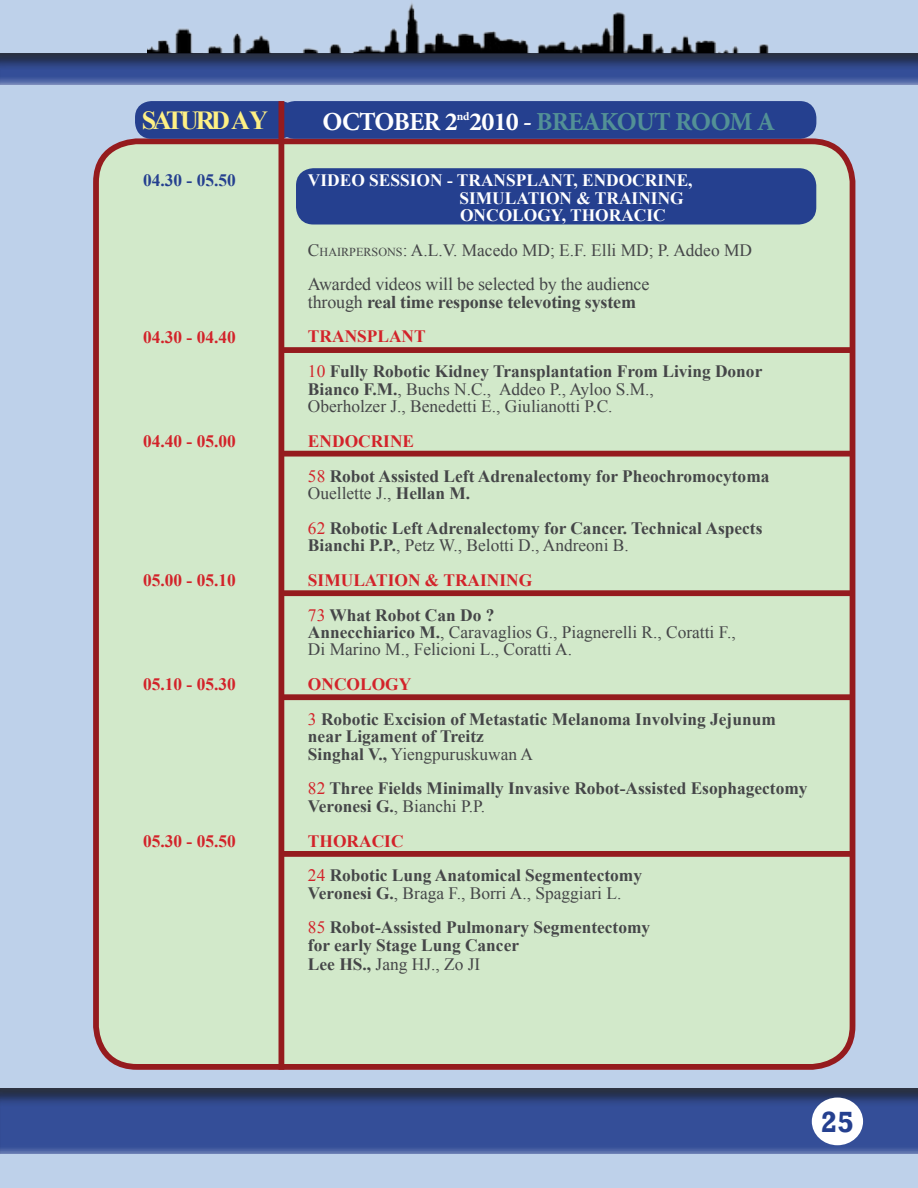
<style>
.page{position:relative;width:918px;height:1188px;background:#bed1ea}
.page>*{position:absolute;margin:0;border:0;box-sizing:border-box;transform-origin:0 0}
.t1{font:700 30px "Rockwell";color:#25408f}
.t2{font:700 26.1px "Minion Pro";letter-spacing:-.03em;color:#fff}
.t3{font:700 26.1px "Times New Roman";letter-spacing:-.13em;color:#fef084}
.t4{font:18px/17.4px "Times New Roman";letter-spacing:-.01em;color:#454648}
.t5{font:700 17.4px/34.8px "Times New Roman";color:#454648}
.t6{font:17.4px/17.4px "Times New Roman";color:#454648}
.t7{font:700 17.4px/17.4px "Times New Roman";color:#fff}
.t8{font:700 17.4px "Times New Roman";color:#d2232a}
.t9{font:700 17.4px "Times New Roman";color:#25408f}
.t10{font:700 11.55px "Minion Pro";color:#fff}
.s1{color:#539196}
.s2{font-style:inherit}
.s3{font-size:12.15px}
.s4{font-weight:700}
.s5{color:#d2232a}
.s6{font-weight:400;color:#d2232a}
.s7{font-weight:400}
.s8{font-weight:700;color:#d2232a}
</style>
<div class="page">
<img style="left:147px;top:3px;width:622px;height:49px">
<div style="left:0;top:1087px;width:918px;height:68px;background:#000;opacity:.75"></div>
<div style="left:0;top:52px;width:918px;height:33px;background:#000;opacity:.75"></div>
<div style="left:812px;top:1098px;width:51px;height:47px;background:#fff;border-radius:50%"></div>
<div style="left:96px;top:141px;width:757px;height:926px;background:#d2e9ca;border-radius:41px"></div>
<div style="left:93px;top:138px;width:762px;height:932px;border:6px solid #951b1e;border-radius:41px"></div>
<div style="left:135px;top:101px;width:161px;height:38px;background:#25408f;border-radius:16px"></div>
<div style="left:279px;top:101px;width:537px;height:38px;background:#25408f;border-radius:16px"></div>
<div style="left:279px;top:101px;width:5px;height:969px;background:#951b1e"></div>
<div style="left:296px;top:168px;width:520px;height:57px;background:#25408f;border-radius:17px"></div>
<div style="left:280px;top:347px;width:570px;height:6px;background:#951b1e"></div>
<div style="left:280px;top:451px;width:573px;height:6px;background:#951b1e"></div>
<div style="left:280px;top:590px;width:573px;height:6px;background:#951b1e"></div>
<div style="left:280px;top:851px;width:573px;height:6px;background:#951b1e"></div>
<div style="left:280px;top:694px;width:573px;height:6px;background:#951b1e"></div>
<h2 class="t3" style="left:142px;top:102px;width:128px">SATURD AY</h2>
<p class="t9" style="left:143px;top:168px;width:94px">04.30 - 05.50</p>
<p class="t8" style="left:143px;top:325px;width:94px">04.30 - 04.40</p>
<p class="t8" style="left:143px;top:429px;width:94px">04.40 - 05.00</p>
<p class="t8" style="left:143px;top:568px;width:94px">05.00 - 05.10</p>
<p class="t8" style="left:143px;top:672px;width:94px">05.10 - 05.30</p>
<p class="t8" style="left:143px;top:829px;width:94px">05.30 - 05.50</p>
<p class="t10" style="left:457px;top:108px;width:14px">nd</p>
<h2 class="t2" style="left:323px;top:103px;width:454px">OCTOBER 2 2010 - <span class="s1">BREAKOUT ROOM A</span></h2>
<p class="t7" style="left:459px;top:171px;width:235px;text-indent:-151px">VIDEO SESSION - TRANSPLANT, ENDOCRINE, simulation</p>
<p class="t7" style="left:460px;top:189px;width:207px;text-indent:116px">&amp; training<br>ONCOLOGY, THORACIC</p>
<p class="t6" style="left:308px;top:241px;width:446px"><span class="s2">C</span><span class="s3">HAIRPERSONS</span><span class="s2">:</span> A.L.V. Macedo MD; E.F. Elli MD; P. Addeo MD</p>
<p class="t4" style="left:308px;top:275px;width:343px">Awarded videos will be selected by the audience through <span class="s4">real time response televoting system</span></p>
<p class="t5" style="left:308px;top:319px;width:456px"><span class="s5">Transplant<br></span><span class="s6">10</span> Fully Robotic Kidney Transplantation From Living Donor</p>
<p class="t6" style="left:308px;top:380px;width:347px"><span class="s4">Bianco F.M.</span>, Buchs N.C., Addeo P., Ayloo S.M.,<br>Oberholzer J., Benedetti E., Giulianotti P.C.</p>
<p class="t5" style="left:308px;top:423px;width:463px"><span class="s5">Endocrine<br></span><span class="s6">58</span> Robot Assisted Left Adrenalectomy for Pheochromocytoma</p>
<p class="t5" style="left:308px;top:475px;width:456px"><span class="s7">Ouellette J.,</span> Hellan M.<br><span class="s6">62</span> Robotic Left Adrenalectomy for Cancer. Technical Aspects</p>
<p class="t6" style="left:308px;top:528px;width:322px;line-height:34.8px"><span class="s4">Bianchi P.P.</span>, Petz W., Belotti D., Andreoni B. <span class="s8">simulation</span></p>
<p class="t5" style="left:308px;top:562px;width:188px;text-indent:117px"><span class="s5">&amp; training<br></span><span class="s6">73</span> What Robot Can Do ?</p>
<p class="t6" style="left:308px;top:623px;width:429px"><span class="s4">Annecchiarico M.</span>, Caravaglios G., Piagnerelli R., Coratti F.,<br>Di Marino M., Felicioni L., Coratti A.</p>
<p class="t5" style="left:308px;top:666px;width:469px"><span class="s5">Oncology<br></span><span class="s6">3</span> Robotic Excision of Metastatic Melanoma Involving Jejunum</p>
<p class="t5" style="left:308px;top:727px;width:227px;line-height:17.4px">near Ligament of Treitz<br>Singhal V., <span class="s7">Yiengpuruskuwan A</span></p>
<p class="t5" style="left:308px;top:779px;width:501px;line-height:17.4px"><span class="s6">82</span> Three Fields Minimally Invasive Robot-Assisted Esophagectomy<br>Veronesi G.<span class="s7">, Bianchi P.P.</span></p>
<p class="t5" style="left:308px;top:823px;width:336px"><span class="s5">Thoracic<br></span><span class="s6">24</span> Robotic Lung Anatomical Segmentectomy</p>
<p class="t5" style="left:308px;top:875px;width:344px">Veronesi G.<span class="s7">, Braga F., Borri A., Spaggiari L.<br></span><span class="s6">85</span> Robot-Assisted Pulmonary Segmentectomy</p>
<p class="t5" style="left:308px;top:935px;width:213px;line-height:18.8px">for early Stage Lung Cancer<br>Lee HS., <span class="s7">Jang HJ., Zo JI</span></p>
<h1 class="t1" style="left:821px;top:1103px;width:35px">25</h1>
</div>
